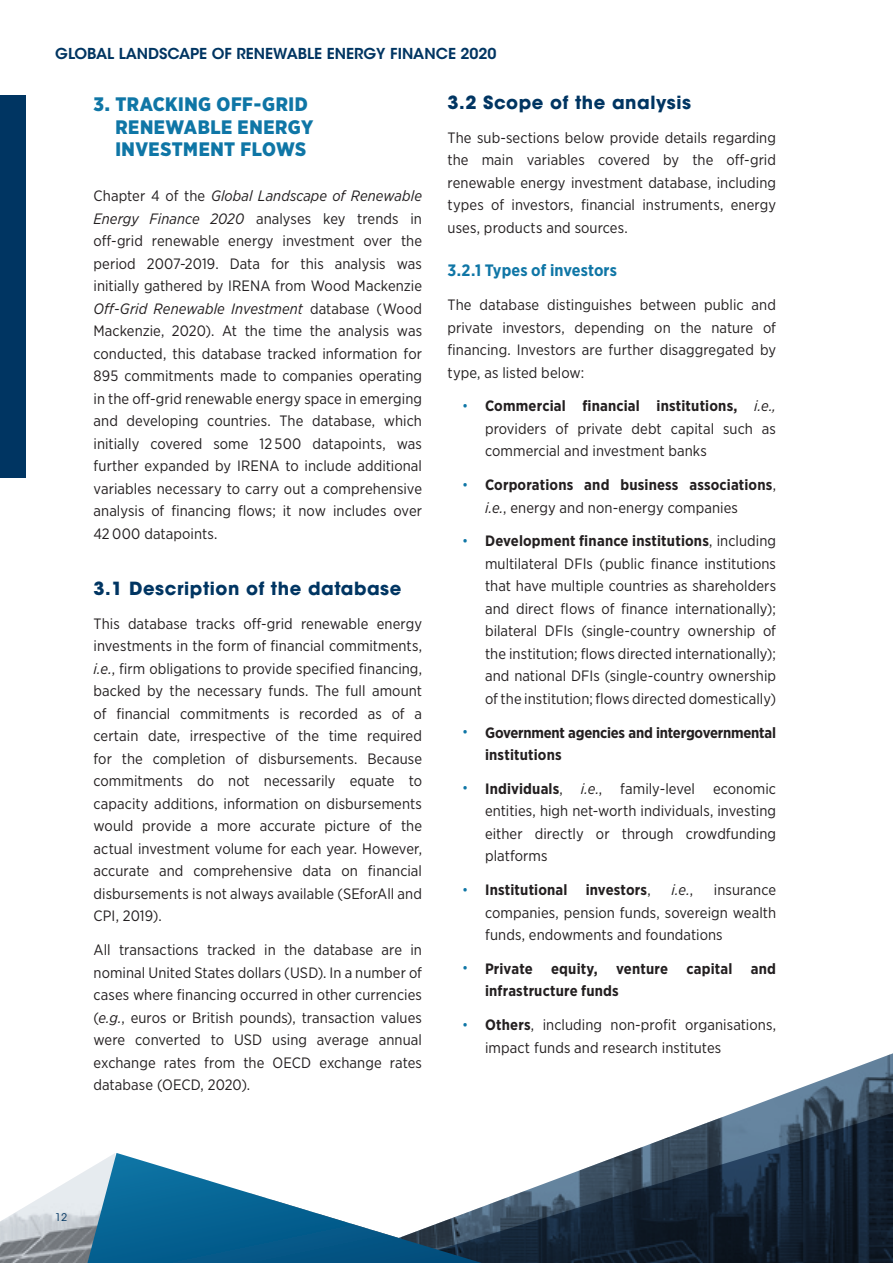
<style>
.page{position:relative;width:893px;height:1263px;background:#fff}
.page>*{position:absolute;margin:0;border:0;box-sizing:border-box;transform-origin:0 0}
._1_Headline{font:900 19.5px/22.5px "Gotham Narrow";letter-spacing:.025em;color:#0f76a6}
._2_SubHeadline{font:700 18px "ITC Avant Garde Std";letter-spacing:.03em;color:#003562}
._3_SubHeadline{font:700 16.5px "Gotham Narrow";letter-spacing:.005em;color:#0f76a6}
._01_Body{font:15px/22.5px "Gotham Narrow";letter-spacing:.005em;color:#231f20;text-align:justify}
.t1{font:700 15px/22.5px "Gotham Narrow";letter-spacing:.01em;color:#231f20}
.t2{font:700 15px/22.5px "Gotham Narrow";letter-spacing:-.015em;color:#231f20}
.t3{font:600 15px "ITC Avant Garde Std";color:#003562}
.t4{font:italic 15px "Gotham Narrow";color:#231f20}
.t5{font:10.5px "ITC Avant Garde Std";color:#003562}
.s1{font-style:italic}
.s2{font-weight:700;font-size:12px;color:#0f76a6}
.s3{font-weight:700}
.s4{font-size:12px;color:#0f76a6}
.s5{font-weight:400}
.s6{font-weight:400;font-style:italic}
.s7{font-style:normal}
</style>
<div class="page">
<svg style="left:736px;top:1053px;width:157px;height:59px"></svg>
<svg style="left:482px;top:1112px;width:411px;height:151px"></svg>
<svg style="left:0;top:1153px;width:482px;height:110px"></svg>
<div style="left:0;top:96px;width:26px;height:382px;background:#003562"></div>
<p class="t3" style="left:55px;top:44px;width:443px">GLOBAL LANDSCAPE OF RENEWABLE ENERGY FINANCE 2020</p>
<p class="_1_Headline" style="left:115px;top:93px;width:199px;text-indent:-22px">3. TRACKING OFF-GRID<br>RENEWABLE ENERGY<br>INVESTMENT FLOWS</p>
<p class="_01_Body" style="left:94px;top:184px;width:330px">Chapter 4 of the <span class="s1">Global Landscape of Renewable Energy Finance 2020</span> analyses key trends in off-grid renewable energy investment over the period 2007-2019. Data for this analysis was initially gathered by IRENA from Wood Mackenzie <span class="s1">Off-Grid Renewable Investment</span> database (Wood Mackenzie, 2020). At the time the analysis was conducted, this database tracked information for 895 commitments made to companies operating in the off-grid renewable energy space in emerging and developing countries. The database, which initially covered some 12 500 datapoints, was further expanded by IRENA to include additional variables necessary to carry out a comprehensive analysis of financing flows; it now includes over 42 000 datapoints.</p>
<p class="_2_SubHeadline" style="left:448px;top:91px;width:245px">3.2 Scope of the analysis</p>
<p class="_01_Body" style="left:448px;top:126px;width:330px">The sub-sections below provide details regarding the main variables covered by the off-grid renewable energy investment database, including types of investors, financial instruments, energy uses, products and sources.</p>
<p class="_3_SubHeadline" style="left:448px;top:260px;width:171px">3.2.1 Types of investors</p>
<p class="_01_Body" style="left:448px;top:293px;width:330px">The database distinguishes between public and private investors, depending on the nature of financing. Investors are further disaggregated by type, as listed below:</p>
<p class="_01_Body" style="left:485px;top:394px;width:292px;text-indent:-22px"><span class="s2">•</span> <span class="s3">Commercial financial institutions,</span> <span class="s1">i.e., </span>providers of private debt capital such as commercial and investment banks</p>
<p class="t1" style="left:485px;top:473px;width:292px;text-indent:-22px"><span class="s4">•</span> Corporations and business associations<span class="s5">, </span><span class="s6">i.e.</span><span class="s5">, energy and non-energy companies</span></p>
<p class="_01_Body" style="left:485px;top:529px;width:293px;text-indent:-22px"><span class="s2">•</span> <span class="s3">Development finance institutions</span>, including multilateral DFIs (public finance institutions that have multiple countries as shareholders and direct flows of finance internationally); bilateral DFIs (single-country ownership of the institution; flows directed internationally); and national DFIs (single-country ownership of the institution; flows directed domestically)</p>
<p class="t2" style="left:485px;top:721px;width:292px;text-indent:-22px"><span class="s4">•</span> Government agencies and intergovernmental institutions</p>
<p class="_01_Body" style="left:485px;top:777px;width:292px;text-indent:-22px"><span class="s2">•</span> <span class="s3">Individuals</span>, <span class="s1">i.e.</span>, family-level economic entities, high net-worth individuals, investing either directly or through crowdfunding platforms</p>
<p class="t1" style="left:463px;top:878px;width:190px"><span class="s4">•</span> Institutional investors<span class="s5">,</span></p>
<p class="t4" style="left:672px;top:880px;width:23px">i.e.<span class="s7">,</span></p>
<p class="_2_SubHeadline" style="left:94px;top:577px;width:309px">3.1 Description of the database</p>
<p class="_01_Body" style="left:94px;top:612px;width:330px">This database tracks off-grid renewable energy investments in the form of financial commitments, <span class="s1">i.e.</span>, firm obligations to provide specified financing, backed by the necessary funds. The full amount of financial commitments is recorded as of a certain date, irrespective of the time required for the completion of disbursements. Because commitments do not necessarily equate to capacity additions, information on disbursements would provide a more accurate picture of the actual investment volume for each year. However, accurate and comprehensive data on financial disbursements is not always available (SEforAll and CPI, 2019).</p>
<p class="_01_Body" style="left:94px;top:938px;width:330px">All transactions tracked in the database are in nominal United States dollars (USD). In a number of cases where financing occurred in other currencies (<span class="s1">e.g.</span>, euros or British pounds), transaction values were converted to USD using average annual exchange rates from the OECD exchange rates database (OECD, 2020).</p>
<p class="_01_Body" style="left:485px;top:878px;width:292px;text-indent:229px">insurance companies, pension funds, sovereign wealth funds, endowments and foundations</p>
<p class="t1" style="left:485px;top:957px;width:292px;text-indent:-22px"><span class="s4">•</span> Private equity, venture capital and infrastructure funds</p>
<p class="_01_Body" style="left:485px;top:1013px;width:292px;text-indent:-22px"><span class="s2">•</span> <span class="s3">Others</span>, including non-profit organisations, impact funds and research institutes</p>
<p class="t5" style="left:55px;top:1211px;width:14px">12</p>
</div>
